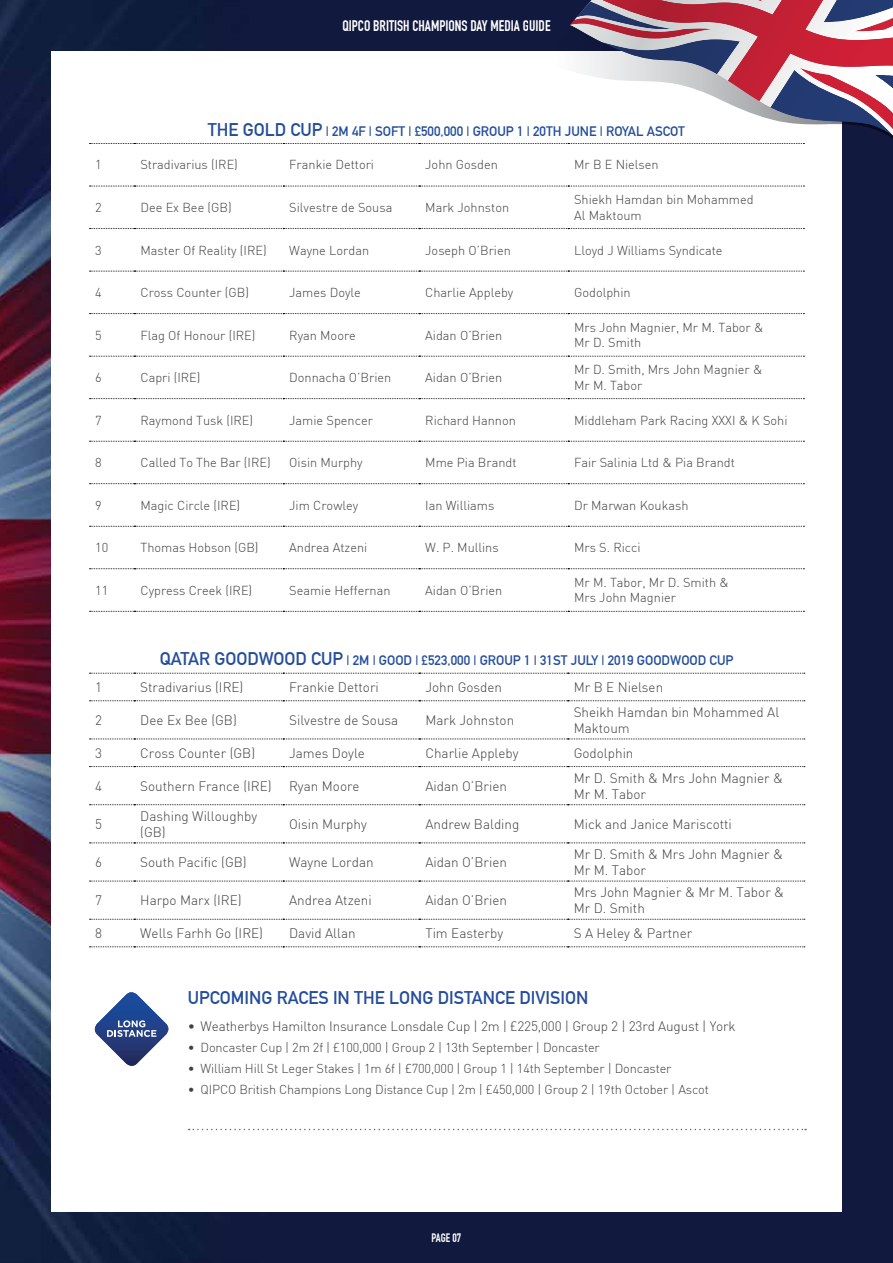
<style>
.page{position:relative;width:893px;height:1263px;background:#fff}
.page>*{position:absolute;margin:0;border:0;box-sizing:border-box;transform-origin:0 0}
.t1{font:700 18px "DIN Alternate";color:#244d9b}
.t2{font:700 15px "DIN Condensed";color:#fff}
.t3{font:300 13.5px/16.2px "DIN";color:#414042}
.t4{font:700 13.5px "DIN Alternate";color:#244d9b}
.t5{font:300 12.75px/15.3px "DIN";color:#414042}
.t6{font:700 12px "DIN Condensed";color:#fff}
.s1{font-size:18px}
</style>
<div class="page">
<img style="left:0;top:0;width:893px;height:1263px">
<div style="left:51px;top:51px;width:791px;height:1161px;background:#fff"></div>
<svg style="left:528px;top:0;width:365px;height:160px"></svg>
<svg style="left:570px;top:0;width:323px;height:136px"></svg>
<svg style="left:95px;top:992px;width:73px;height:74px"></svg>
<svg style="left:90px;top:673px;width:715px;height:1px"></svg>
<svg style="left:90px;top:700px;width:715px;height:1px"></svg>
<svg style="left:90px;top:739px;width:715px;height:1px"></svg>
<svg style="left:90px;top:766px;width:715px;height:1px"></svg>
<svg style="left:90px;top:804px;width:715px;height:1px"></svg>
<svg style="left:90px;top:843px;width:715px;height:1px"></svg>
<svg style="left:90px;top:881px;width:715px;height:1px"></svg>
<svg style="left:90px;top:919px;width:715px;height:1px"></svg>
<svg style="left:90px;top:946px;width:715px;height:1px"></svg>
<svg style="left:90px;top:143px;width:714px;height:1px"></svg>
<svg style="left:90px;top:186px;width:714px;height:1px"></svg>
<svg style="left:90px;top:228px;width:714px;height:1px"></svg>
<svg style="left:90px;top:271px;width:714px;height:1px"></svg>
<svg style="left:90px;top:313px;width:714px;height:1px"></svg>
<svg style="left:90px;top:356px;width:714px;height:1px"></svg>
<svg style="left:90px;top:398px;width:714px;height:1px"></svg>
<svg style="left:90px;top:441px;width:714px;height:1px"></svg>
<svg style="left:90px;top:483px;width:714px;height:1px"></svg>
<svg style="left:90px;top:526px;width:714px;height:1px"></svg>
<svg style="left:90px;top:568px;width:714px;height:1px"></svg>
<svg style="left:90px;top:611px;width:714px;height:1px"></svg>
<svg style="left:189px;top:1129px;width:617px;height:1px"></svg>
<p class="t2" style="left:342px;top:17px;width:210px">QIPCO BRITISH CHAMPIONS DAY MEDIA GUIDE</p>
<p class="t4" style="left:208px;top:121px;width:479px"><span class="s1">THE GOLD CUP</span> | 2M 4F | SOFT | £500,000 | GROUP 1 | 20TH JUNE | ROYAL ASCOT</p>
<p class="t5" style="left:95px;top:157px;width:8px">1</p>
<p class="t5" style="left:140px;top:157px;width:99px">Stradivarius (IRE)</p>
<p class="t5" style="left:289px;top:157px;width:86px">Frankie Dettori</p>
<p class="t5" style="left:425px;top:157px;width:74px">John Gosden</p>
<p class="t5" style="left:574px;top:157px;width:86px">Mr B E Nielsen</p>
<p class="t5" style="left:95px;top:200px;width:8px">2</p>
<p class="t5" style="left:140px;top:200px;width:93px">Dee Ex Bee (GB)</p>
<p class="t5" style="left:289px;top:200px;width:105px">Silvestre de Sousa</p>
<p class="t5" style="left:425px;top:200px;width:85px">Mark Johnston</p>
<p class="t5" style="left:574px;top:192px;width:181px">Shiekh Hamdan bin Mohammed<br>Al Maktoum</p>
<p class="t5" style="left:95px;top:242px;width:8px">3</p>
<p class="t5" style="left:140px;top:242px;width:128px">Master Of Reality (IRE)</p>
<p class="t5" style="left:289px;top:242px;width:81px">Wayne Lordan</p>
<p class="t5" style="left:425px;top:242px;width:87px">Joseph O’Brien</p>
<p class="t5" style="left:574px;top:242px;width:150px">Lloyd J Williams Syndicate</p>
<p class="t5" style="left:95px;top:285px;width:8px">4</p>
<p class="t5" style="left:140px;top:285px;width:110px">Cross Counter (GB)</p>
<p class="t5" style="left:289px;top:285px;width:73px">James Doyle</p>
<p class="t5" style="left:425px;top:285px;width:90px">Charlie Appleby</p>
<p class="t5" style="left:574px;top:285px;width:58px">Godolphin</p>
<p class="t5" style="left:95px;top:327px;width:8px">5</p>
<p class="t5" style="left:140px;top:327px;width:117px">Flag Of Honour (IRE)</p>
<p class="t5" style="left:289px;top:327px;width:68px">Ryan Moore</p>
<p class="t5" style="left:425px;top:327px;width:79px">Aidan O’Brien</p>
<p class="t5" style="left:574px;top:320px;width:191px">Mrs John Magnier, Mr M. Tabor &amp;<br>Mr D. Smith</p>
<p class="t5" style="left:95px;top:370px;width:8px">6</p>
<p class="t5" style="left:140px;top:370px;width:62px">Capri (IRE)</p>
<p class="t5" style="left:289px;top:370px;width:103px">Donnacha O’Brien</p>
<p class="t5" style="left:425px;top:370px;width:79px">Aidan O’Brien</p>
<p class="t5" style="left:574px;top:362px;width:190px">Mr D. Smith, Mrs John Magnier &amp;<br>Mr M. Tabor</p>
<p class="t5" style="left:95px;top:412px;width:8px">7</p>
<p class="t5" style="left:140px;top:412px;width:114px">Raymond Tusk (IRE)</p>
<p class="t5" style="left:289px;top:412px;width:85px">Jamie Spencer</p>
<p class="t5" style="left:425px;top:412px;width:92px">Richard Hannon</p>
<p class="t5" style="left:574px;top:412px;width:215px">Middleham Park Racing XXXI &amp; K Sohi</p>
<p class="t5" style="left:95px;top:455px;width:8px">8</p>
<p class="t5" style="left:140px;top:455px;width:132px">Called To The Bar (IRE)</p>
<p class="t5" style="left:289px;top:455px;width:75px">Oisin Murphy</p>
<p class="t5" style="left:425px;top:455px;width:93px">Mme Pia Brandt</p>
<p class="t5" style="left:574px;top:455px;width:162px">Fair Salinia Ltd &amp; Pia Brandt</p>
<p class="t5" style="left:95px;top:497px;width:8px">9</p>
<p class="t5" style="left:140px;top:497px;width:101px">Magic Circle (IRE)</p>
<p class="t5" style="left:289px;top:497px;width:70px">Jim Crowley</p>
<p class="t5" style="left:425px;top:497px;width:71px">Ian Williams</p>
<p class="t5" style="left:574px;top:497px;width:116px">Dr Marwan Koukash</p>
<p class="t5" style="left:95px;top:540px;width:15px">10</p>
<p class="t5" style="left:140px;top:540px;width:120px">Thomas Hobson (GB)</p>
<p class="t5" style="left:289px;top:540px;width:80px">Andrea Atzeni</p>
<p class="t5" style="left:425px;top:540px;width:75px">W. P. Mullins</p>
<p class="t5" style="left:574px;top:540px;width:68px">Mrs S. Ricci</p>
<p class="t5" style="left:95px;top:582px;width:15px">11</p>
<p class="t5" style="left:140px;top:582px;width:113px">Cypress Creek (IRE)</p>
<p class="t5" style="left:289px;top:582px;width:103px">Seamie Heffernan</p>
<p class="t5" style="left:425px;top:582px;width:79px">Aidan O’Brien</p>
<p class="t5" style="left:574px;top:575px;width:156px">Mr M. Tabor, Mr D. Smith &amp;<br>Mrs John Magnier</p>
<p class="t4" style="left:160px;top:650px;width:575px"><span class="s1">QATAR GOODWOOD CUP</span> | 2M | GOOD | £523,000 | GROUP 1 | 31ST JULY | 2019 GOODWOOD CUP</p>
<p class="t3" style="left:95px;top:679px;width:8px">1</p>
<p class="t3" style="left:140px;top:679px;width:105px">Stradivarius (IRE)</p>
<p class="t3" style="left:289px;top:679px;width:91px">Frankie Dettori</p>
<p class="t3" style="left:425px;top:679px;width:78px">John Gosden</p>
<p class="t3" style="left:574px;top:679px;width:91px">Mr B E Nielsen</p>
<p class="t3" style="left:95px;top:712px;width:8px">2</p>
<p class="t3" style="left:140px;top:712px;width:98px">Dee Ex Bee (GB)</p>
<p class="t3" style="left:289px;top:712px;width:111px">Silvestre de Sousa</p>
<p class="t3" style="left:425px;top:712px;width:90px">Mark Johnston</p>
<p class="t3" style="left:574px;top:704px;width:207px">Sheikh Hamdan bin Mohammed Al<br>Maktoum</p>
<p class="t3" style="left:95px;top:745px;width:8px">3</p>
<p class="t3" style="left:140px;top:745px;width:116px">Cross Counter (GB)</p>
<p class="t3" style="left:289px;top:745px;width:77px">James Doyle</p>
<p class="t3" style="left:425px;top:745px;width:95px">Charlie Appleby</p>
<p class="t3" style="left:574px;top:745px;width:61px">Godolphin</p>
<p class="t3" style="left:95px;top:777px;width:8px">4</p>
<p class="t3" style="left:140px;top:777px;width:133px">Southern France (IRE)</p>
<p class="t3" style="left:289px;top:777px;width:72px">Ryan Moore</p>
<p class="t3" style="left:425px;top:777px;width:83px">Aidan O’Brien</p>
<p class="t3" style="left:574px;top:769px;width:211px">Mr D. Smith &amp; Mrs John Magnier &amp;<br>Mr M. Tabor</p>
<p class="t3" style="left:95px;top:816px;width:8px">5</p>
<p class="t3" style="left:140px;top:807px;width:119px">Dashing Willoughby (GB)</p>
<p class="t3" style="left:289px;top:816px;width:79px">Oisin Murphy</p>
<p class="t3" style="left:425px;top:816px;width:96px">Andrew Balding</p>
<p class="t3" style="left:574px;top:816px;width:160px">Mick and Janice Mariscotti</p>
<p class="t3" style="left:95px;top:854px;width:8px">6</p>
<p class="t3" style="left:140px;top:854px;width:108px">South Pacific (GB)</p>
<p class="t3" style="left:289px;top:854px;width:86px">Wayne Lordan</p>
<p class="t3" style="left:425px;top:854px;width:83px">Aidan O’Brien</p>
<p class="t3" style="left:574px;top:846px;width:211px">Mr D. Smith &amp; Mrs John Magnier &amp;<br>Mr M. Tabor</p>
<p class="t3" style="left:95px;top:892px;width:8px">7</p>
<p class="t3" style="left:140px;top:892px;width:103px">Harpo Marx (IRE)</p>
<p class="t3" style="left:289px;top:892px;width:84px">Andrea Atzeni</p>
<p class="t3" style="left:425px;top:892px;width:83px">Aidan O’Brien</p>
<p class="t3" style="left:574px;top:884px;width:212px">Mrs John Magnier &amp; Mr M. Tabor &amp;<br>Mr D. Smith</p>
<p class="t3" style="left:95px;top:925px;width:8px">8</p>
<p class="t3" style="left:140px;top:925px;width:124px">Wells Farhh Go (IRE)</p>
<p class="t3" style="left:289px;top:925px;width:68px">David Allan</p>
<p class="t3" style="left:425px;top:925px;width:79px">Tim Easterby</p>
<p class="t3" style="left:574px;top:925px;width:120px">S A Heley &amp; Partner</p>
<h1 class="t1" style="left:188px;top:984px;width:402px">UPCOMING RACES IN THE LONG DISTANCE DIVISION</h1>
<p class="t3" style="left:188px;top:1018px;width:549px">• Weatherbys Hamilton Insurance Lonsdale Cup | 2m | £225,000 | Group 2 | 23rd August | York</p>
<p class="t5" style="left:188px;top:1040px;width:413px">• Doncaster Cup | 2m 2f | £100,000 | Group 2 | 13th September | Doncaster</p>
<p class="t5" style="left:188px;top:1061px;width:485px">• William Hill St Leger Stakes | 1m 6f | £700,000 | Group 1 | 14th September | Doncaster</p>
<p class="t5" style="left:188px;top:1082px;width:523px">• QIPCO British Champions Long Distance Cup | 2m | £450,000 | Group 2 | 19th October | Ascot</p>
<p class="t6" style="left:431px;top:1230px;width:32px">PAGE 07</p>
</div>
